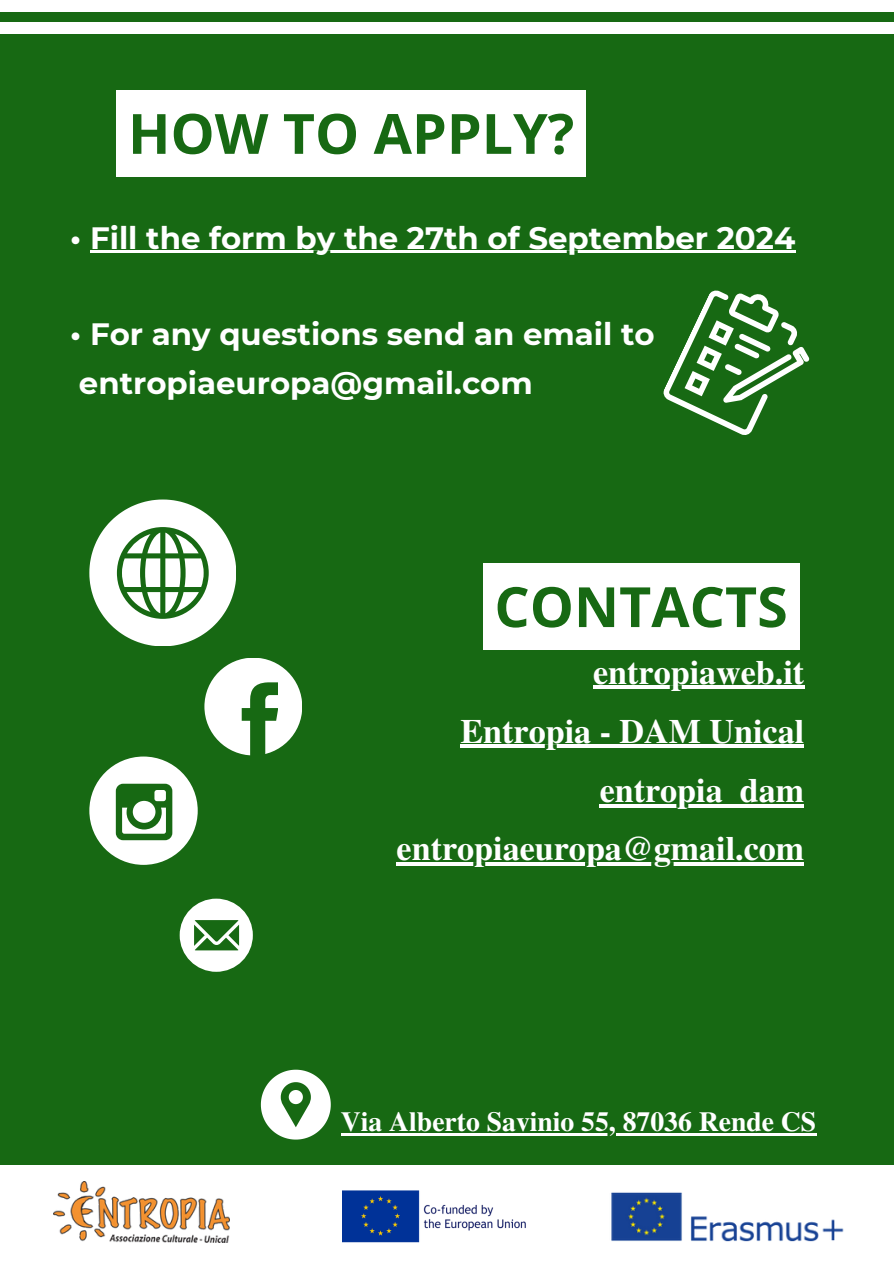
<style>
.page{position:relative;width:894px;height:1264px;background:#fff}
.page>*{position:absolute;margin:0;border:0;box-sizing:border-box;transform-origin:0 0}
.t1{font:700 55.5px "Open Sans";color:#176913}
.t2{font:700 34.05px "Te X Gyre Termes";color:#fff}
.t3{font:700 30.75px "Montserrat";color:#fff}
.t4{font:700 27.6px "Te X Gyre Termes";color:#fff}
</style>
<div class="page">
<div style="left:0;top:0;width:893px;height:1263px;background:#176913"></div>
<div style="left:89px;top:756px;width:108px;height:108px;background:#fff;border-radius:50%"></div>
<svg style="left:116px;top:783px;width:56px;height:57px"></svg>
<svg style="left:180px;top:898px;width:73px;height:73px"></svg>
<div style="left:204px;top:657px;width:98px;height:98px;background:#fff;border-radius:50%"></div>
<svg style="left:242px;top:682px;width:36px;height:74px"></svg>
<svg style="left:261px;top:1069px;width:69px;height:70px"></svg>
<svg style="left:89px;top:499px;width:147px;height:147px"></svg>
<div style="left:0;top:0;width:893px;height:12px;background:#fff"></div>
<div style="left:0;top:22px;width:893px;height:12px;background:#fff"></div>
<div style="left:0;top:1164px;width:893px;height:99px;background:#fff"></div>
<img style="left:611px;top:1192px;width:233px;height:49px">
<img style="left:54px;top:1181px;width:175px;height:61px">
<img style="left:342px;top:1190px;width:184px;height:52px">
<svg style="left:663px;top:290px;width:147px;height:145px"></svg>
<hr style="left:341px;top:1133px;width:475px;height:2px;background:#fff">
<hr style="left:460px;top:744px;width:344px;height:4px;background:#fff">
<hr style="left:593px;top:685px;width:211px;height:4px;background:#fff">
<hr style="left:396px;top:862px;width:408px;height:4px;background:#fff">
<svg style="left:599px;top:804px;width:205px;height:3px"></svg>
<div style="left:482px;top:562px;width:317px;height:87px;background:#fff"></div>
<hr style="left:90px;top:251px;width:705px;height:2px;background:#fff">
<div style="left:116px;top:89px;width:469px;height:87px;background:#fff"></div>
<h2 class="t1" style="left:128px;top:94px;width:447px">HOW TO APPLY?</h2>
<h2 class="t3" style="left:70px;top:219px;width:726px">• Fill the form by the 27th of September 2024</h2>
<h2 class="t3" style="left:70px;top:315px;width:586px">• For any questions send an email to</h2>
<h2 class="t3" style="left:79px;top:364px;width:455px">entropiaeuropa@gmail.com</h2>
<h1 class="t1" style="left:494px;top:567px;width:295px">CONTACTS</h1>
<p class="t2" style="left:593px;top:645px;width:213px">entropiaweb.it</p>
<p class="t2" style="left:460px;top:704px;width:345px">Entropia - DAM Unical</p>
<p class="t2" style="left:599px;top:763px;width:206px">entropia_dam</p>
<p class="t2" style="left:396px;top:822px;width:409px">entropiaeuropa@gmail.com</p>
<p class="t4" style="left:341px;top:1100px;width:476px">Via Alberto Savinio 55, 87036 Rende CS</p>
</div>
